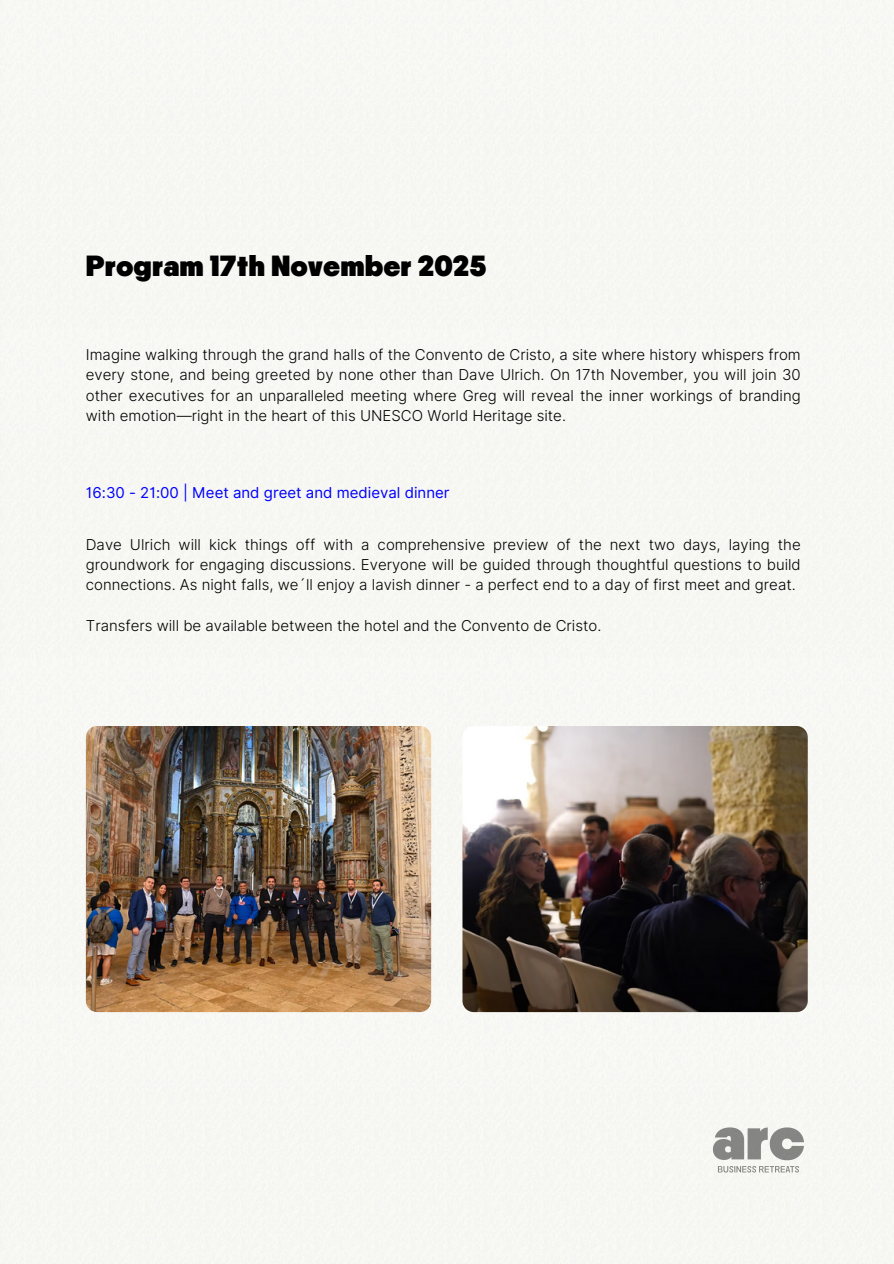
<style>
.page{position:relative;width:894px;height:1264px;background:#fff}
.page>*{position:absolute;margin:0;border:0;box-sizing:border-box;transform-origin:0 0}
.t1{font:800 30px "PP Nikkei Maru";color:#000}
.t2{font:300 15px/20.2px "Inter";color:#000;text-align:justify}
.t3{font:15px "Inter";color:#00f}
</style>
<div class="page">
<div style="left:0;top:0;width:893px;height:1263px;background:#f7f7f4"></div>
<img style="left:462px;top:726px;width:345px;height:286px;border-radius:11px">
<img style="left:86px;top:726px;width:345px;height:286px;border-radius:11px">
<img style="left:712px;top:1127px;width:92px;height:45px">
<p class="t1" style="left:86px;top:252px;width:402px">Program 17th November 2025</p>
<p class="t2" style="left:86px;top:344px;width:716px">Imagine walking through the grand halls of the Convento de Cristo, a site where history whispers from every stone, and being greeted by none other than Dave Ulrich. On 17th November, you will join 30 other executives for an unparalleled meeting where Greg will reveal the inner workings of branding with emotion—right in the heart of this UNESCO World Heritage site.</p>
<h1 class="t3" style="left:86px;top:483px;width:365px">16:30 - 21:00 | Meet and greet and medieval dinner</h1>
<p class="t2" style="left:86px;top:534px;width:716px">Dave Ulrich will kick things off with a comprehensive preview of the next two days, laying the groundwork for engaging discussions. Everyone will be guided through thoughtful questions to build connections. As night falls, we´ll enjoy a lavish dinner - a perfect end to a day of first meet and great.</p>
<p class="t2" style="left:86px;top:615px;width:517px">Transfers will be available between the hotel and the Convento de Cristo.</p>
</div>
